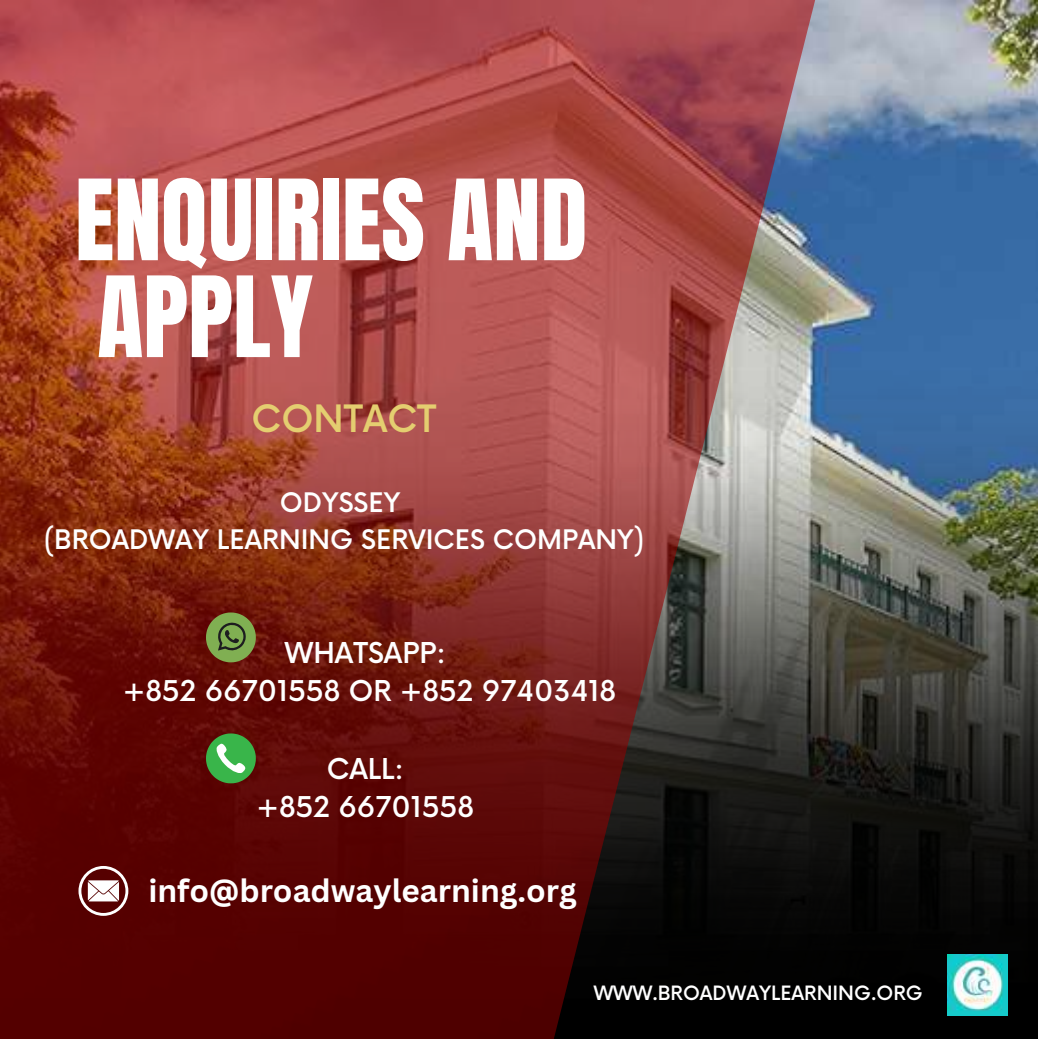
<style>
.page{position:relative;width:1038px;height:1039px;background:#fff}
.page>*{position:absolute;margin:0;border:0;box-sizing:border-box;transform-origin:0 0}
.t1{font:95.02px/96.8px "Anton";color:#fff}
.t2{font:500 36.75px "Now";color:#e4ce70}
.t3{font:700 31.5px "Canva Sans";color:#fff}
.t4{font:500 28px/38px "Now";color:#fff;text-align:center}
.t5{font:500 26.25px/36.8px "Now";color:#fff;text-align:center}
.t6{font:500 19.25px "Now";color:#fff}
</style>
<div class="page">
<img style="left:894px;top:0;width:144px;height:354px">
<img style="left:894px;top:354px;width:144px;height:684px">
<img style="left:0;top:0;width:894px;height:1038px">
<img style="left:947px;top:954px;width:61px;height:60px">
<svg style="left:206px;top:612px;width:50px;height:50px;background:#6f7b3b"></svg>
<svg style="left:206px;top:733px;width:50px;height:50px;background:#56964e"></svg>
<svg style="left:78px;top:865px;width:50px;height:50px"></svg>
<h1 class="t1" style="left:75px;top:173px;width:514px">ENQUIRIES AND<br>APPLY</h1>
<h2 class="t2" style="left:251px;top:399px;width:186px">CONTACT</h2>
<p class="t5" style="left:44px;top:486px;width:602px">ODYSSEY<br>(BROADWAY LEARNING SERVICES COMPANY)</p>
<p class="t4" style="left:123px;top:635px;width:495px">WHATSAPP:<br>+852 66701558 OR +852 97403418</p>
<p class="t4" style="left:256px;top:751px;width:219px">CALL:<br>+852 66701558</p>
<p class="t3" style="left:148px;top:868px;width:430px">info@broadwaylearning.org</p>
<p class="t6" style="left:594px;top:982px;width:331px">WWW.BROADWAYLEARNING.ORG</p>
</div>
